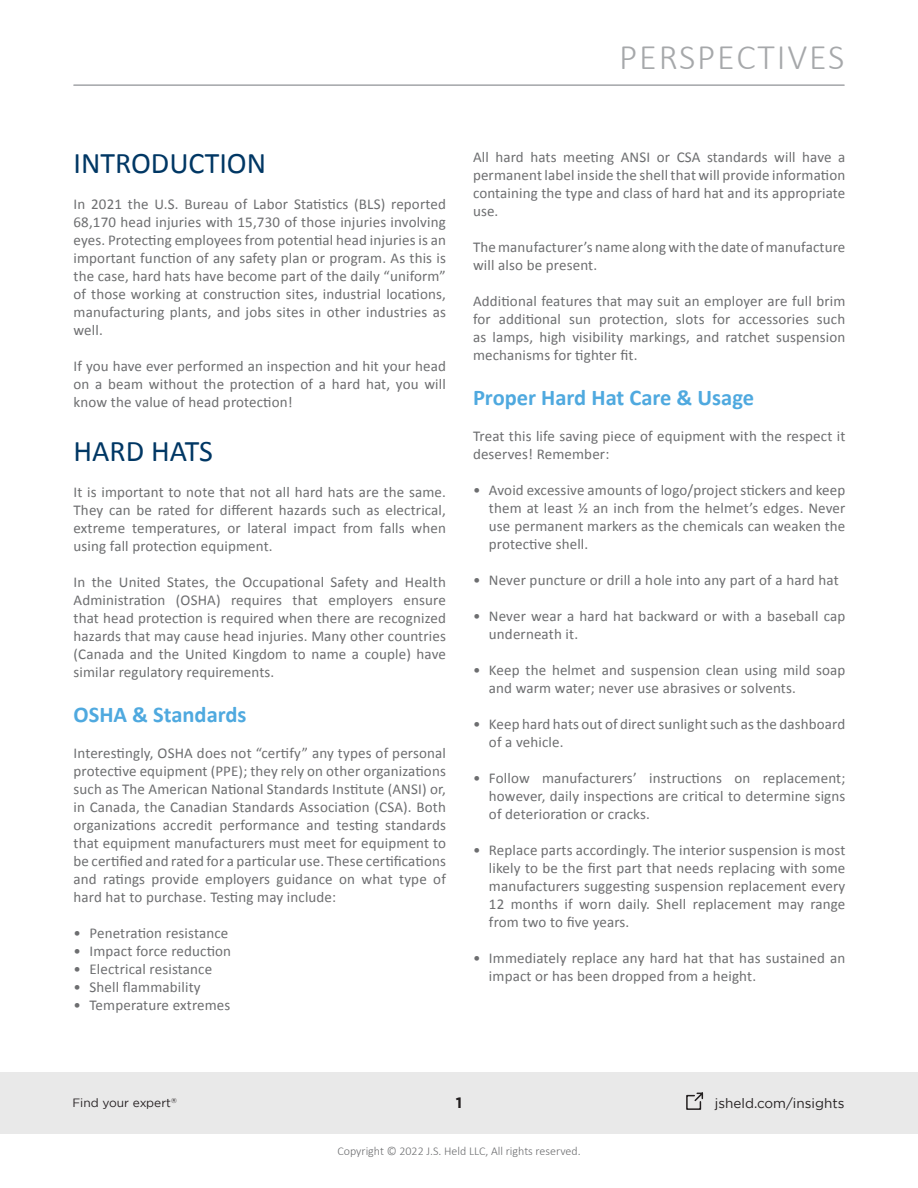
<style>
.page{position:relative;width:918px;height:1188px;background:#fff}
.page>*{position:absolute;margin:0;border:0;box-sizing:border-box;transform-origin:0 0}
.t1{font:300 36px "Calibri";letter-spacing:.05em;color:#a6a8aa}
.Main_Titles{font:30px "Calibri";color:#003764}
.Subtitles{font:700 22.5px "Calibri";color:#4fa9df}
.Text_Styles{font:15px/18px "Calibri";letter-spacing:.01em;color:#6d6e70;text-align:justify}
.t2{font:700 15px "Gotham";color:#231f20}
.t3{font:13.5px "Gotham";color:#231f20}
.t4{font:300 12px "Calibri";color:#6d6e70}
.t5{font:12px "Gotham";color:#241f21}
.t6{font:7.05px "Gotham";color:#241f21}
</style>
<div class="page">
<div style="left:0;top:1072px;width:918px;height:62px;background:#e9e9e9"></div>
<svg style="left:686px;top:1092px;width:18px;height:18px"></svg>
<hr style="left:74px;top:85px;width:770px;height:1px;background:#a6a8ab">
<h1 class="t1" style="left:619px;top:35px;width:227px">PERSPECTIVES</h1>
<p class="Main_Titles" style="left:74px;top:145px;width:194px">INTRODUCTION</p>
<p class="Text_Styles" style="left:74px;top:194px;width:374px">In 2021 the U.S. Bureau of Labor Statistics (BLS) reported 68,170 head injuries with 15,730 of those injuries involving eyes. Protecting employees from potential head injuries is an important function of any safety plan or program. As this is the case, hard hats have become part of the daily “uniform” of those working at construction sites, industrial locations, manufacturing plants, and jobs sites in other industries as well.</p>
<p class="Text_Styles" style="left:74px;top:356px;width:374px">If you have ever performed an inspection and hit your head on a beam without the protection of a hard hat, you will know the value of head protection!</p>
<p class="Main_Titles" style="left:74px;top:433px;width:141px">HARD HATS</p>
<p class="Text_Styles" style="left:74px;top:482px;width:374px">It is important to note that not all hard hats are the same.<br>They can be rated for different hazards such as electrical, extreme temperatures, or lateral impact from falls when using fall protection equipment.</p>
<p class="Text_Styles" style="left:74px;top:572px;width:374px">In the United States, the Occupational Safety and Health Administration (OSHA) requires that employers ensure that head protection is required when there are recognized hazards that may cause head injuries. Many other countries (Canada and the United Kingdom to name a couple) have similar regulatory requirements.</p>
<p class="Subtitles" style="left:74px;top:700px;width:175px">OSHA &amp; Standards</p>
<p class="Text_Styles" style="left:74px;top:743px;width:374px">Interestingly, OSHA does not “certify” any types of personal protective equipment (PPE); they rely on other organizations such as The American National Standards Institute (ANSI) or, in Canada, the Canadian Standards Association (CSA). Both organizations accredit performance and testing standards that equipment manufacturers must meet for equipment to be certified and rated for a particular use. These certifications and ratings provide employers guidance on what type of hard hat to purchase. Testing may include:</p>
<p class="Text_Styles" style="left:74px;top:923px;width:156px">• Penetration resistance</p>
<p class="Text_Styles" style="left:74px;top:941px;width:159px">• Impact force reduction</p>
<p class="Text_Styles" style="left:74px;top:959px;width:140px">• Electrical resistance</p>
<p class="Text_Styles" style="left:74px;top:977px;width:129px">• Shell flammability</p>
<p class="Text_Styles" style="left:74px;top:995px;width:158px">• Temperature extremes</p>
<p class="Text_Styles" style="left:473px;top:147px;width:374px">All hard hats meeting ANSI or CSA standards will have a permanent label inside the shell that will provide information containing the type and class of hard hat and its appropriate use.</p>
<p class="Text_Styles" style="left:473px;top:237px;width:374px">The manufacturer’s name along with the date of manufacture will also be present.</p>
<p class="Text_Styles" style="left:473px;top:291px;width:374px">Additional features that may suit an employer are full brim for additional sun protection, slots for accessories such as lamps, high visibility markings, and ratchet suspension mechanisms for tighter fit.</p>
<p class="Subtitles" style="left:473px;top:383px;width:283px">Proper Hard Hat Care &amp; Usage</p>
<p class="Text_Styles" style="left:473px;top:426px;width:374px">Treat this life saving piece of equipment with the respect it deserves! Remember:</p>
<p class="Text_Styles" style="left:489px;top:480px;width:358px;text-indent:-16px">• Avoid excessive amounts of logo/project stickers and keep them at least ½ an inch from the helmet’s edges. Never use permanent markers as the chemicals can weaken the protective shell.</p>
<p class="Text_Styles" style="left:473px;top:570px;width:367px">• Never puncture or drill a hole into any part of a hard hat</p>
<p class="Text_Styles" style="left:489px;top:606px;width:358px;text-indent:-16px">• Never wear a hard hat backward or with a baseball cap underneath it.</p>
<p class="Text_Styles" style="left:489px;top:660px;width:358px;text-indent:-16px">• Keep the helmet and suspension clean using mild soap and warm water; never use abrasives or solvents.</p>
<p class="Text_Styles" style="left:489px;top:714px;width:358px;text-indent:-16px">• Keep hard hats out of direct sunlight such as the dashboard of a vehicle.</p>
<p class="Text_Styles" style="left:489px;top:768px;width:358px;text-indent:-16px">• Follow manufacturers’ instructions on replacement; however, daily inspections are critical to determine signs of deterioration or cracks.</p>
<p class="Text_Styles" style="left:489px;top:840px;width:358px;text-indent:-16px">• Replace parts accordingly. The interior suspension is most likely to be the first part that needs replacing with some manufacturers suggesting suspension replacement every 12 months if worn daily. Shell replacement may range from two to five years.</p>
<p class="Text_Styles" style="left:489px;top:948px;width:358px;text-indent:-16px">• Immediately replace any hard hat that has sustained an impact or has been dropped from a height.</p>
<p class="t5" style="left:72px;top:1096px;width:100px">Find your expert</p>
<p class="t2" style="left:456px;top:1093px;width:8px">1</p>
<p class="t3" style="left:715px;top:1095px;width:131px">jsheld.com/insights</p>
<p class="t6" style="left:171px;top:1096px;width:7px">®</p>
<p class="t4" style="left:337px;top:1144px;width:245px">Copyright © 2022 J.S. Held LLC, All rights reserved.</p>
</div>
